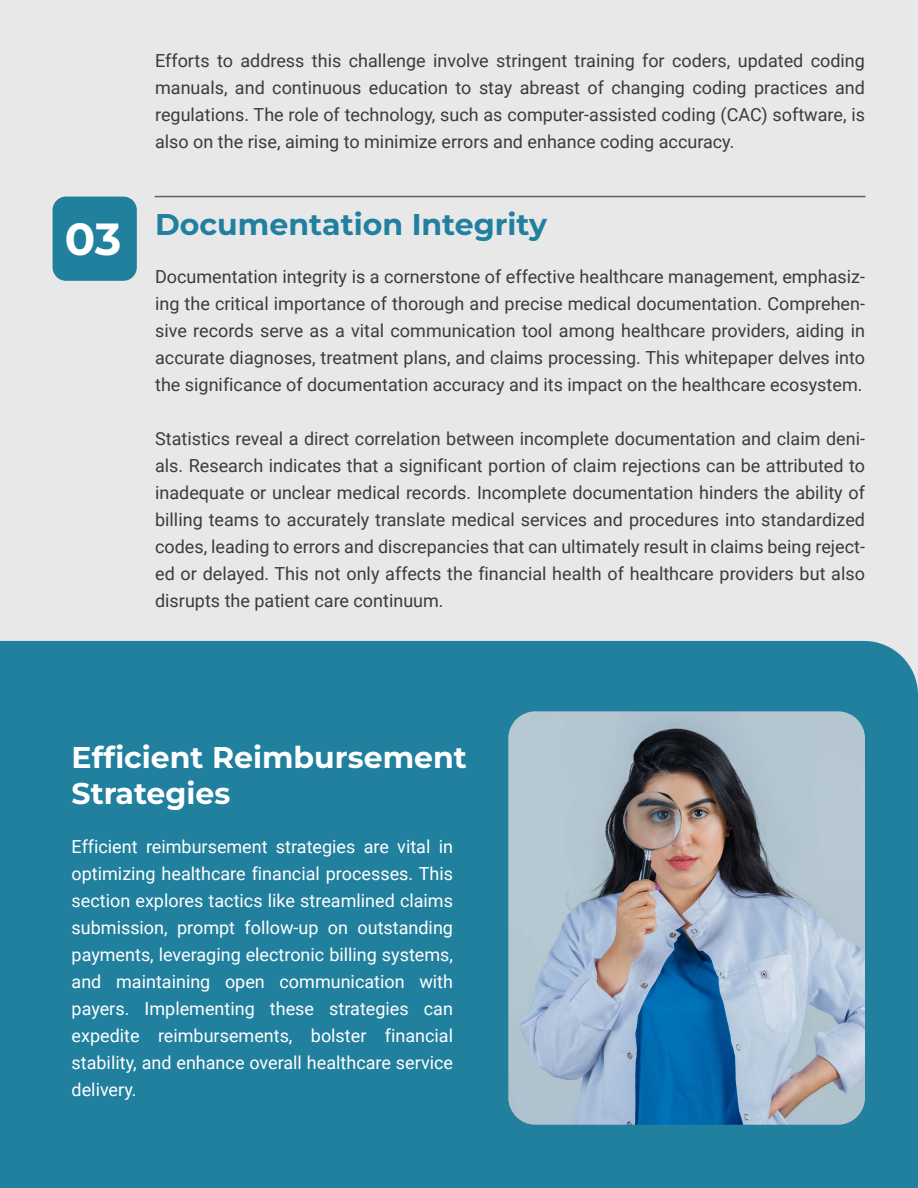
<style>
.page{position:relative;width:918px;height:1188px;background:#e8e8e8}
.page>*{position:absolute;margin:0;border:0;box-sizing:border-box;transform-origin:0 0}
.t1{font:700 45px "Montserrat";color:#fff}
.t2{font:700 30px/36px "Montserrat";color:#fff}
.t3{font:700 30px "Montserrat";color:#21809f}
.t4{font:18px/27px "Roboto";color:#393c3d;text-align:justify}
.t5{font:18px/27px "Roboto";color:#fff;text-align:justify}
</style>
<div class="page">
<div style="left:53px;top:197px;width:84px;height:84px;background:#21809e;border-radius:14px"></div>
<hr style="left:155px;top:196px;width:710px;height:1px;background:#606161">
<div style="left:0;top:641px;width:918px;height:547px;background:#21809e"></div>
<img style="left:508px;top:711px;width:357px;height:414px">
<h1 class="t1" style="left:65px;top:209px;width:58px">03</h1>
<p class="t4" style="left:155px;top:46px;width:711px">Efforts to address this challenge involve stringent training for coders, updated coding manuals, and continuous education to stay abreast of changing coding practices and regulations. The role of technology, such as computer-assisted coding (CAC) software, is also on the rise, aiming to minimize errors and enhance coding accuracy.</p>
<h2 class="t3" style="left:155px;top:204px;width:394px">Documentation Integrity</h2>
<p class="t4" style="left:155px;top:262px;width:711px">Documentation integrity is a cornerstone of effective healthcare management, emphasiz&shy;ing the critical importance of thorough and precise medical documentation. Comprehen&shy;sive records serve as a vital communication tool among healthcare providers, aiding in accurate diagnoses, treatment plans, and claims processing. This whitepaper delves into the significance of documentation accuracy and its impact on the healthcare ecosystem.</p>
<p class="t4" style="left:155px;top:424px;width:711px">Statistics reveal a direct correlation between incomplete documentation and claim deni&shy;als. Research indicates that a significant portion of claim rejections can be attributed to inadequate or unclear medical records. Incomplete documentation hinders the ability of billing teams to accurately translate medical services and procedures into standardized codes, leading to errors and discrepancies that can ultimately result in claims being reject&shy;ed or delayed. This not only affects the financial health of healthcare providers but also disrupts the patient care continuum.</p>
<h2 class="t2" style="left:72px;top:739px;width:397px">Efficient Reimbursement<br>Strategies</h2>
<p class="t5" style="left:72px;top:833px;width:383px">Efficient reimbursement strategies are vital in optimizing healthcare financial processes. This section explores tactics like streamlined claims submission, prompt follow-up on outstanding payments, leveraging electronic billing systems, and maintaining open communication with payers. Implementing these strategies can expedite reimbursements, bolster financial stability, and enhance overall healthcare service delivery.</p>
</div>
